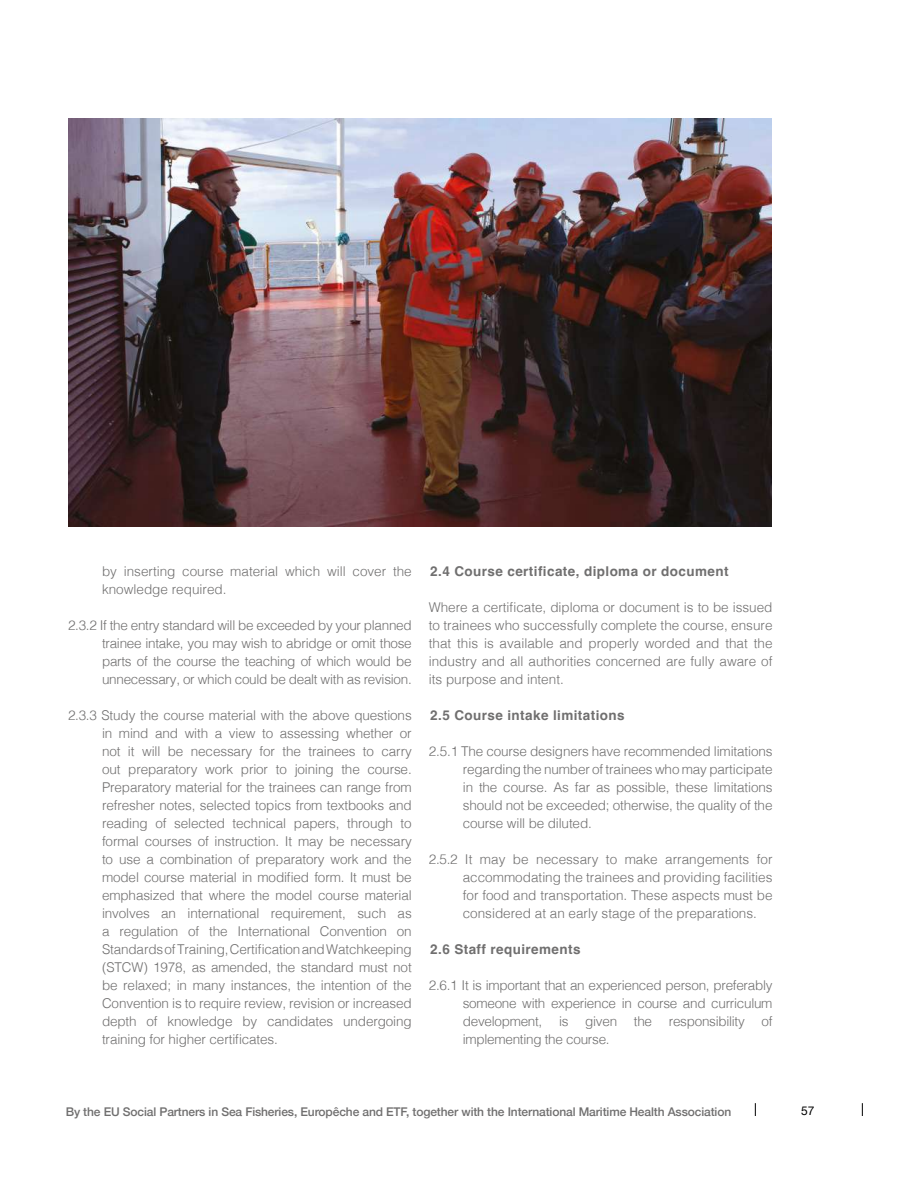
<style>
.page{position:relative;width:918px;height:1188px;background:#fff}
.page>*{position:absolute;margin:0;border:0;box-sizing:border-box;transform-origin:0 0}
.t1{font:300 13.5px/18px "Helvetica";letter-spacing:-.01em;color:#706f6f;text-align:justify}
.t2{font:700 13.5px "Helvetica";letter-spacing:.03em;color:#706f6f}
.t3{font:500 12px "Helvetica Neue";letter-spacing:-.01em;color:#706f6f}
.t4{font:12px "Helvetica Neue";color:#000}
</style>
<div class="page">
<img style="left:69px;top:119px;width:703px;height:407px">
<svg style="left:862px;top:1103px;width:1px;height:13px"></svg>
<svg style="left:755px;top:1103px;width:1px;height:13px"></svg>
<p class="t1" style="left:102px;top:561px;width:311px">by inserting course material which will cover the knowledge required.</p>
<p class="t1" style="left:102px;top:615px;width:311px;text-indent:-34px">2.3.2 If the entry standard will be exceeded by your planned trainee intake, you may wish to abridge or omit those parts of the course the teaching of which would be unnecessary, or which could be dealt with as revision.</p>
<p class="t1" style="left:102px;top:705px;width:311px;text-indent:-34px">2.3.3 Study the course material with the above questions in mind and with a view to assessing whether or not it will be necessary for the trainees to carry out preparatory work prior to joining the course.<br>Preparatory material for the trainees can range from refresher notes, selected topics from textbooks and reading of selected technical papers, through to formal courses of instruction. It may be necessary to use a combination of preparatory work and the model course material in modified form. It must be emphasized that where the model course material involves an international requirement, such as a regulation of the International Convention on Standards of Training, Certification and Watchkeeping (STCW) 1978, as amended, the standard must not be relaxed; in many instances, the intention of the Convention is to require review, revision or increased depth of knowledge by candidates undergoing training for higher certificates.</p>
<p class="t2" style="left:430px;top:563px;width:300px">2.4 Course certificate, diploma or document</p>
<p class="t1" style="left:429px;top:597px;width:345px">Where a certificate, diploma or document is to be issued to trainees who successfully complete the course, ensure that this is available and properly worded and that the industry and all authorities concerned are fully aware of its purpose and intent.</p>
<p class="t2" style="left:430px;top:707px;width:196px">2.5 Course intake limitations</p>
<p class="t1" style="left:463px;top:741px;width:311px;text-indent:-34px">2.5.1 The course designers have recommended limitations regarding the number of trainees who may participate in the course. As far as possible, these limitations should not be exceeded; otherwise, the quality of the course will be diluted.</p>
<p class="t1" style="left:463px;top:849px;width:311px;text-indent:-34px">2.5.2 It may be necessary to make arrangements for accommodating the trainees and providing facilities for food and transportation. These aspects must be considered at an early stage of the preparations.</p>
<p class="t2" style="left:430px;top:941px;width:152px">2.6 Staff requirements</p>
<p class="t1" style="left:463px;top:975px;width:311px;text-indent:-34px">2.6.1 It is important that an experienced person, preferably someone with experience in course and curriculum development, is given the responsibility of implementing the course.</p>
<p class="t3" style="left:66px;top:1102px;width:667px">By the EU Social Partners in Sea Fisheries, Europêche and ETF, together with the International Maritime Health Association</p>
<p class="t4" style="left:801px;top:1102px;width:15px">57</p>
</div>
